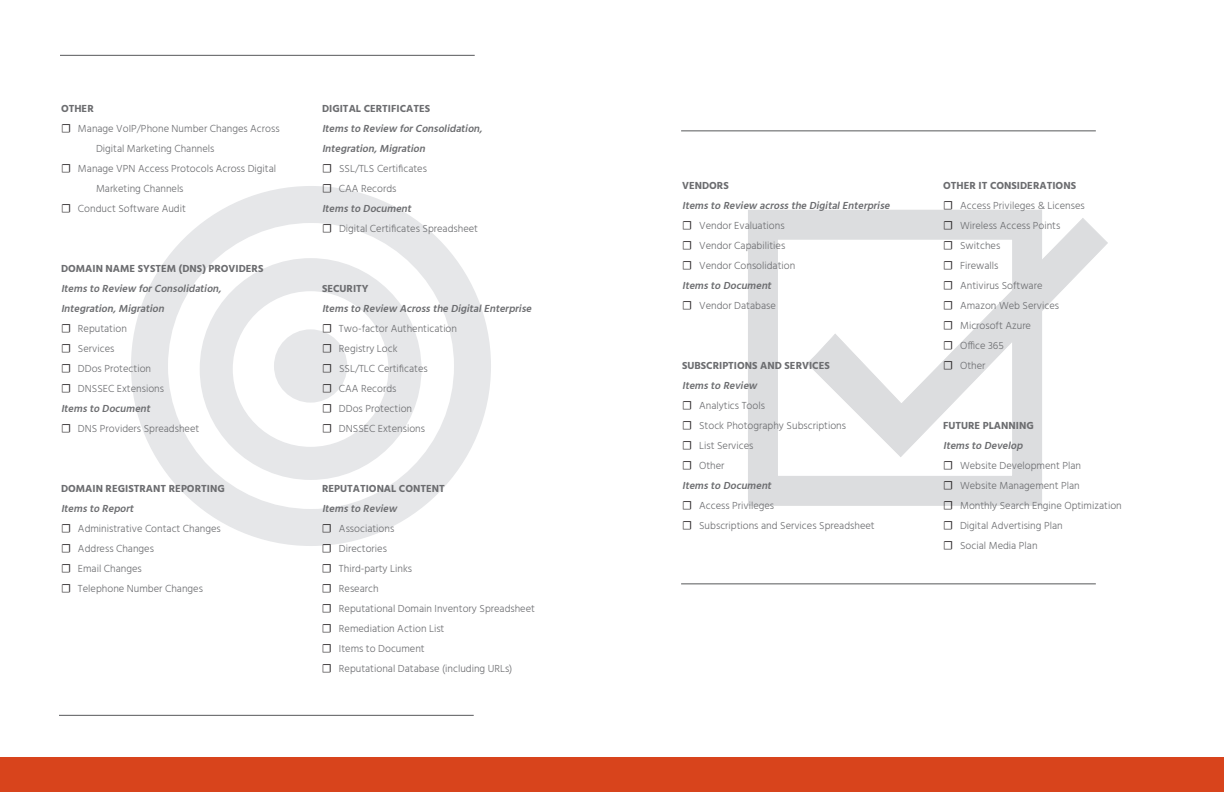
<style>
.page{position:relative;width:1224px;height:792px;background:#fff}
.page>*{position:absolute;margin:0;border:0;box-sizing:border-box;transform-origin:0 0}
.t1{font:300 10.5px/20px "Hind";color:#6c6d70}
.t2{font:italic 600 10.5px "Hind";color:#6c6d70}
.t3{font:700 10.5px "Hind";color:#6c6d70}
.s1{font-family:"Minion Pro";font-weight:400;font-size:12px;color:#231f20}
</style>
<div class="page">
<div style="left:748px;top:210px;width:294px;height:296px;border:30px solid #dcdddf"></div>
<svg style="left:806px;top:217px;width:302px;height:241px"></svg>
<svg style="left:131px;top:186px;width:360px;height:360px"></svg>
<div style="left:0;top:757px;width:612px;height:35px;background:#d8441c"></div>
<div style="left:612px;top:757px;width:612px;height:35px;background:#d8441c"></div>
<hr style="left:681px;top:130px;width:415px;height:1px;background:#57585a">
<hr style="left:681px;top:583px;width:415px;height:1px;background:#57585a">
<hr style="left:60px;top:55px;width:415px;height:1px;background:#57585a">
<hr style="left:59px;top:715px;width:415px;height:1px;background:#57585a">
<p class="t3" style="left:61px;top:103px;width:34px">OTHER</p>
<p class="t1" style="left:96px;top:119px;width:185px;text-indent:-35px"><span class="s1">☐</span> Manage VoIP/Phone Number Changes Across<br>Digital Marketing Channels</p>
<p class="t1" style="left:96px;top:159px;width:182px;text-indent:-35px"><span class="s1">☐</span> Manage VPN Access Protocols Across Digital<br>Marketing Channels</p>
<p class="t1" style="left:61px;top:199px;width:126px"><span class="s1">☐</span> Conduct Software Audit</p>
<p class="t3" style="left:61px;top:263px;width:204px">DOMAIN NAME SYSTEM (DNS) PROVIDERS</p>
<p class="t2" style="left:61px;top:282px;width:165px">Itemsto Review forConsolidation,</p>
<p class="t2" style="left:61px;top:302px;width:107px">Integration,Migration</p>
<p class="t1" style="left:61px;top:319px;width:67px"><span class="s1">☐</span> Reputation</p>
<p class="t1" style="left:61px;top:339px;width:55px"><span class="s1">☐</span> Services</p>
<p class="t1" style="left:61px;top:359px;width:92px"><span class="s1">☐</span> DDos Protection</p>
<p class="t1" style="left:61px;top:379px;width:105px"><span class="s1">☐</span> DNSSEC Extensions</p>
<p class="t2" style="left:61px;top:402px;width:93px">Itemsto Document</p>
<p class="t1" style="left:61px;top:419px;width:140px"><span class="s1">☐</span> DNS Providers Spreadsheet</p>
<p class="t3" style="left:61px;top:483px;width:165px">DOMAIN REGISTRANT REPORTING</p>
<p class="t2" style="left:61px;top:502px;width:77px">Itemsto Report</p>
<p class="t1" style="left:61px;top:519px;width:161px"><span class="s1">☐</span> Administrative Contact Changes</p>
<p class="t1" style="left:61px;top:539px;width:95px"><span class="s1">☐</span> Address Changes</p>
<p class="t1" style="left:61px;top:559px;width:82px"><span class="s1">☐</span> Email Changes</p>
<p class="t1" style="left:61px;top:579px;width:143px"><span class="s1">☐</span> Telephone Number Changes</p>
<p class="t3" style="left:322px;top:103px;width:110px">DIGITAL CERTIFICATES</p>
<p class="t2" style="left:322px;top:122px;width:165px">Itemsto Review forConsolidation,</p>
<p class="t2" style="left:322px;top:142px;width:107px">Integration,Migration</p>
<p class="t1" style="left:322px;top:159px;width:107px"><span class="s1">☐</span> SSL/TLS Certificates</p>
<p class="t1" style="left:322px;top:179px;width:76px"><span class="s1">☐</span> CAA Records</p>
<p class="t2" style="left:322px;top:202px;width:93px">Itemsto Document</p>
<p class="t1" style="left:322px;top:219px;width:158px"><span class="s1">☐</span> Digital Certificates Spreadsheet</p>
<p class="t3" style="left:322px;top:283px;width:48px">SECURITY</p>
<p class="t2" style="left:322px;top:302px;width:214px">Itemsto Review Acrossthe DigitalEnterprise</p>
<p class="t1" style="left:322px;top:319px;width:137px"><span class="s1">☐</span> Two-factor Authentication</p>
<p class="t1" style="left:322px;top:339px;width:77px"><span class="s1">☐</span> Registry Lock</p>
<p class="t1" style="left:322px;top:359px;width:107px"><span class="s1">☐</span> SSL/TLC Certificates</p>
<p class="t1" style="left:322px;top:379px;width:76px"><span class="s1">☐</span> CAA Records</p>
<p class="t1" style="left:322px;top:399px;width:92px"><span class="s1">☐</span> DDos Protection</p>
<p class="t1" style="left:322px;top:419px;width:105px"><span class="s1">☐</span> DNSSEC Extensions</p>
<p class="t3" style="left:322px;top:483px;width:124px">REPUTATIONAL CONTENT</p>
<p class="t2" style="left:322px;top:502px;width:79px">Itemsto Review</p>
<p class="t1" style="left:322px;top:519px;width:74px"><span class="s1">☐</span> Associations</p>
<p class="t1" style="left:322px;top:539px;width:66px"><span class="s1">☐</span> Directories</p>
<p class="t1" style="left:322px;top:559px;width:92px"><span class="s1">☐</span> Third-party Links</p>
<p class="t1" style="left:322px;top:579px;width:58px"><span class="s1">☐</span> Research</p>
<p class="t1" style="left:322px;top:599px;width:215px"><span class="s1">☐</span> Reputational Domain Inventory Spreadsheet</p>
<p class="t1" style="left:322px;top:619px;width:124px"><span class="s1">☐</span> Remediation Action List</p>
<p class="t1" style="left:322px;top:639px;width:104px"><span class="s1">☐</span> Items to Document</p>
<p class="t1" style="left:322px;top:659px;width:192px"><span class="s1">☐</span> Reputational Database (including URLs)</p>
<p class="t3" style="left:682px;top:179px;width:48px">VENDORS</p>
<p class="t2" style="left:682px;top:198px;width:212px">Itemsto Review acrossthe DigitalEnterprise</p>
<p class="t1" style="left:682px;top:216px;width:104px"><span class="s1">☐</span> Vendor Evaluations</p>
<p class="t1" style="left:682px;top:236px;width:105px"><span class="s1">☐</span> Vendor Capabilities</p>
<p class="t1" style="left:682px;top:256px;width:115px"><span class="s1">☐</span> Vendor Consolidation</p>
<p class="t2" style="left:682px;top:278px;width:93px">Itemsto Document</p>
<p class="t1" style="left:682px;top:296px;width:95px"><span class="s1">☐</span> Vendor Database</p>
<p class="t3" style="left:682px;top:359px;width:149px">SUBSCRIPTIONS AND SERVICES</p>
<p class="t2" style="left:682px;top:378px;width:79px">Itemsto Review</p>
<p class="t1" style="left:682px;top:396px;width:84px"><span class="s1">☐</span> Analytics Tools</p>
<p class="t1" style="left:682px;top:416px;width:165px"><span class="s1">☐</span> Stock Photography Subscriptions</p>
<p class="t1" style="left:682px;top:436px;width:73px"><span class="s1">☐</span> List Services</p>
<p class="t1" style="left:682px;top:456px;width:44px"><span class="s1">☐</span> Other</p>
<p class="t2" style="left:682px;top:478px;width:93px">Itemsto Document</p>
<p class="t1" style="left:682px;top:496px;width:94px"><span class="s1">☐</span> Access Privileges</p>
<p class="t1" style="left:682px;top:516px;width:194px"><span class="s1">☐</span> Subscriptions and Services Spreadsheet</p>
<p class="t3" style="left:943px;top:179px;width:134px">OTHER IT CONSIDERATIONS</p>
<p class="t1" style="left:943px;top:196px;width:143px"><span class="s1">☐</span> Access Privileges &amp; Licenses</p>
<p class="t1" style="left:943px;top:216px;width:119px"><span class="s1">☐</span> Wireless Access Points</p>
<p class="t1" style="left:943px;top:236px;width:59px"><span class="s1">☐</span> Switches</p>
<p class="t1" style="left:943px;top:256px;width:57px"><span class="s1">☐</span> Firewalls</p>
<p class="t1" style="left:943px;top:276px;width:101px"><span class="s1">☐</span> Antivirus Software</p>
<p class="t1" style="left:943px;top:296px;width:118px"><span class="s1">☐</span> Amazon Web Services</p>
<p class="t1" style="left:943px;top:316px;width:89px"><span class="s1">☐</span> Microsoft Azure</p>
<p class="t1" style="left:943px;top:336px;width:62px"><span class="s1">☐</span> Office 365</p>
<p class="t1" style="left:943px;top:356px;width:44px"><span class="s1">☐</span> Other</p>
<p class="t3" style="left:943px;top:419px;width:92px">FUTURE PLANNING</p>
<p class="t2" style="left:943px;top:438px;width:84px">Itemsto Develop</p>
<p class="t1" style="left:943px;top:456px;width:139px"><span class="s1">☐</span> Website Development Plan</p>
<p class="t1" style="left:943px;top:476px;width:138px"><span class="s1">☐</span> Website Management Plan</p>
<p class="t1" style="left:943px;top:496px;width:180px"><span class="s1">☐</span> Monthly Search Engine Optimization</p>
<p class="t1" style="left:943px;top:516px;width:121px"><span class="s1">☐</span> Digital Advertising Plan</p>
<p class="t1" style="left:943px;top:536px;width:96px"><span class="s1">☐</span> Social Media Plan</p>
</div>
